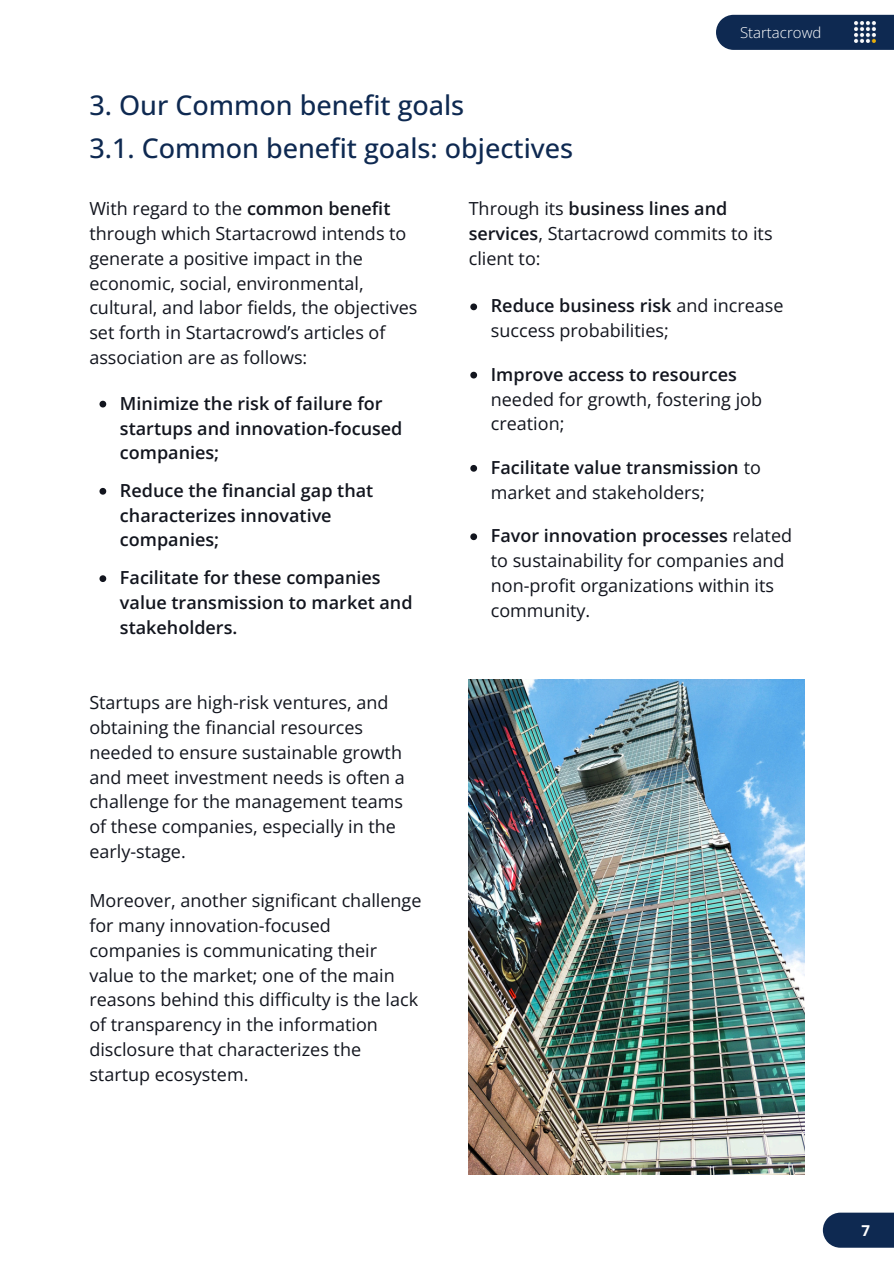
<style>
.page{position:relative;width:894px;height:1264px;background:#fff}
.page>*{position:absolute;margin:0;border:0;box-sizing:border-box;transform-origin:0 0}
.t1{font:500 27px "Open Sans";color:#0e2951}
.t2{font:18px/24.8px "Open Sans";color:#12151e}
.t3{font:600 18px/24.8px "Open Sans";color:#12151e}
.t4{font:300 15px "Open Sans";color:#fff}
.t5{font:700 15px "Open Sans";color:#fff}
.s1{font-weight:600}
.s2{font-weight:400}
</style>
<div class="page">
<svg style="left:822px;top:1212px;width:71px;height:35px;background:#213a5e"></svg>
<svg style="left:99px;top:488px;width:7px;height:6px"></svg>
<svg style="left:99px;top:401px;width:7px;height:6px"></svg>
<svg style="left:99px;top:575px;width:7px;height:7px"></svg>
<svg style="left:470px;top:303px;width:7px;height:7px"></svg>
<svg style="left:470px;top:372px;width:7px;height:6px"></svg>
<svg style="left:470px;top:465px;width:7px;height:6px"></svg>
<svg style="left:470px;top:533px;width:7px;height:7px"></svg>
<img style="left:468px;top:679px;width:336px;height:495px">
<div style="left:716px;top:15px;width:177px;height:35px;background:#0e2951"></div>
<img style="left:854px;top:21px;width:25px;height:22px">
<p class="t1" style="left:89px;top:86px;width:376px">3. Our Common benefit goals</p>
<p class="t1" style="left:89px;top:129px;width:485px">3.1. Common benefit goals: objectives</p>
<h2 class="t4" style="left:739px;top:22px;width:83px">Startacrowd</h2>
<h1 class="t2" style="left:89px;top:196px;width:329px">With regard to the <span class="s1">common benefit </span>through which Startacrowd intends to generate a positive impact in the economic, social, environmental, cultural, and labor fields, the objectives set forth in Startacrowd’s articles of association are as follows:</h1>
<p class="t3" style="left:120px;top:390px;width:284px">Minimize the risk of failure for startups and innovation-focused companies;</p>
<p class="t3" style="left:120px;top:477px;width:255px">Reduce the financial gap that characterizes innovative companies;</p>
<h2 class="t3" style="left:120px;top:565px;width:294px">Facilitate for these companies value transmission to market and stakeholders.</h2>
<h2 class="t2" style="left:89px;top:690px;width:317px">Startups are high-risk ventures, and obtaining the financial resources needed to ensure sustainable growth and meet investment needs is often a challenge for the management teams of these companies, especially in the early-stage.</h2>
<p class="t2" style="left:89px;top:888px;width:333px">Moreover, another significant challenge for many innovation-focused companies is communicating their value to the market; one of the main reasons behind this difficulty is the lack of transparency in the information disclosure that characterizes the startup ecosystem.</p>
<h1 class="t2" style="left:468px;top:196px;width:305px">Through its <span class="s1">business lines and services</span>, Startacrowd commits to its client to:</h1>
<p class="t2" style="left:490px;top:293px;width:294px"><span class="s1">Reduce business risk</span> and increase success probabilities;</p>
<p class="t2" style="left:490px;top:361px;width:273px"><span class="s1">Improve access to resources </span>needed for growth, fostering job creation;</p>
<p class="t3" style="left:490px;top:454px;width:271px">Facilitate value transmission <span class="s2">to market and stakeholders;</span></p>
<h2 class="t2" style="left:490px;top:523px;width:303px"><span class="s1">Favor innovation processes</span> related to sustainability for companies and non-profit organizations within its community.</h2>
<p class="t5" style="left:861px;top:1219px;width:10px">7</p>
</div>
